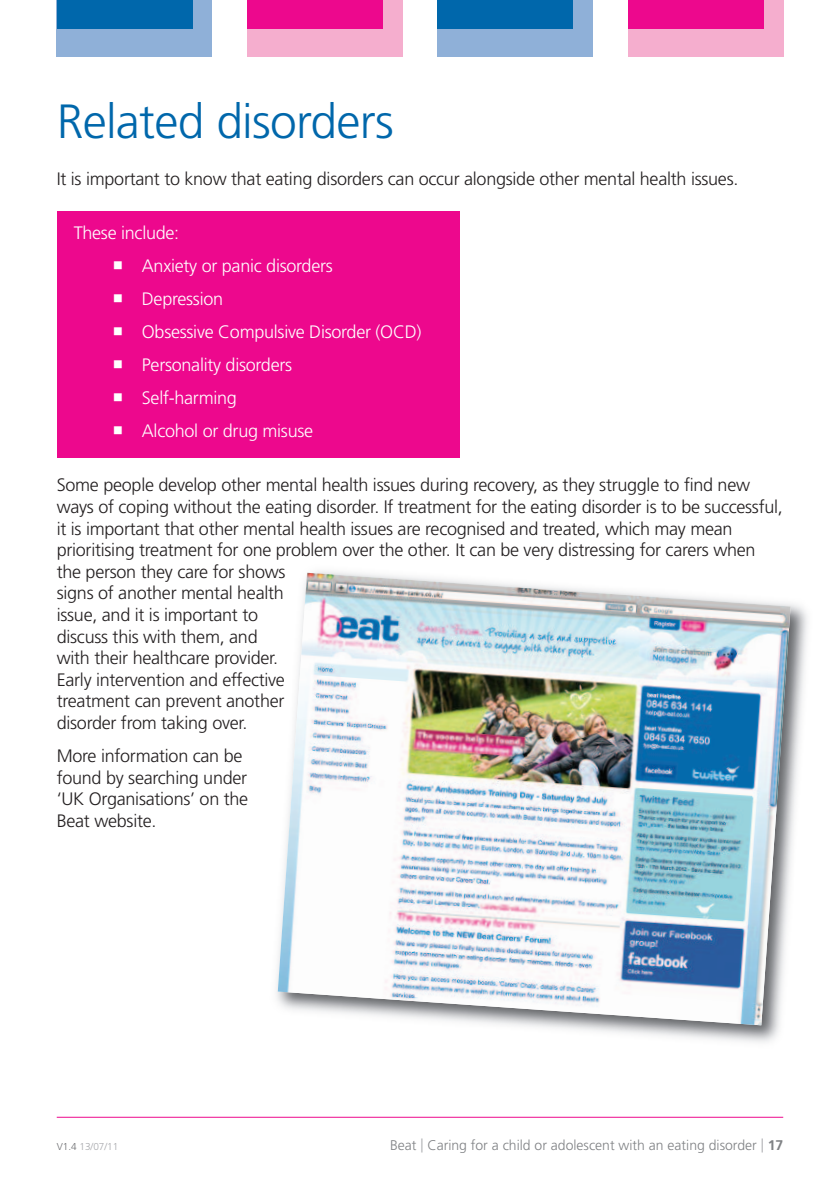
<style>
.page{position:relative;width:840px;height:1191px;background:#fff}
.page>*{position:absolute;margin:0;border:0;box-sizing:border-box;transform-origin:0 0}
.t1{font:300 48px "Frutiger";letter-spacing:-.015em;color:#0067ab}
.t2{font:300 18px/21.6px "Frutiger";letter-spacing:-.015em;color:#231f20}
.t3{font:300 18px/33px "Frutiger";letter-spacing:-.015em;color:#fff}
.t4{font:300 14px "Frutiger";color:#808285}
.t5{font:300 10px "Frutiger";color:#a8a9ad}
.s1{font-family:"Arial Unicode MS";font-weight:400}
.s2{color:#6c6d70}
.s3{color:#a8a9ad}
.s4{font-weight:700}
</style>
<div class="page">
<div style="left:57px;top:212px;width:402px;height:246px;background:#ed088d"></div>
<hr style="left:57px;top:1116px;width:725px;height:1px;background:#ed088d">
<div style="left:57px;top:0;width:155px;height:57px;background:#8fb0d8"></div>
<div style="left:247px;top:0;width:155px;height:57px;background:#f5aece"></div>
<div style="left:57px;top:0;width:136px;height:28px;background:#0067ab"></div>
<div style="left:247px;top:0;width:136px;height:28px;background:#ed088d"></div>
<div style="left:437px;top:0;width:155px;height:57px;background:#8fb0d8"></div>
<div style="left:627px;top:0;width:155px;height:57px;background:#f5aece"></div>
<div style="left:437px;top:0;width:136px;height:28px;background:#0067ab"></div>
<div style="left:627px;top:0;width:136px;height:28px;background:#ed088d"></div>
<img style="left:276px;top:571px;width:532px;height:472px">
<img style="left:277px;top:573px;width:513px;height:452px">
<h1 class="t1" style="left:57px;top:102px;width:338px">Related disorders</h1>
<p class="t2" style="left:57px;top:169px;width:682px">It is important to know that eating disorders can occur alongside other mental health issues.</p>
<p class="t3" style="left:113px;top:218px;width:309px;text-indent:-40px">These include:<br><span class="s1">￭</span> Anxiety or panic disorders<br><span class="s1">￭</span> Depression<br><span class="s1">￭</span> Obsessive Compulsive Disorder (OCD)<span class="s1">￭</span> Personality disorders<br><span class="s1">￭</span> Self-harming<br><span class="s1">￭</span> Alcohol or drug misuse</p>
<p class="t2" style="left:57px;top:476px;width:727px">Some people develop other mental health issues during recovery, as they struggle to find new ways of coping without the eating disorder. If treatment for the eating disorder is to be successful, it is important that other mental health issues are recognised and treated, which may mean prioritising treatment for one problem over the other. It can be very distressing for carers when the person they care for shows<br>signs of another mental health<br>issue, and it is important to<br>discuss this with them, and<br>with their healthcare provider.<br>Early intervention and effective<br>treatment can prevent another<br>disorder from taking over.</p>
<p class="t2" style="left:57px;top:746px;width:193px">More information can be found by searching under ‘UK Organisations’ on the<br>Beat website.</p>
<p class="t5" style="left:57px;top:1143px;width:63px"><span class="s2">V1.4</span> 13/07/11</p>
<p class="t4" style="left:390px;top:1140px;width:394px">Beat <span class="s3">|</span> Caring for a child or adolescent with an eating disorder <span class="s3">|</span> <span class="s4">17</span></p>
</div>
